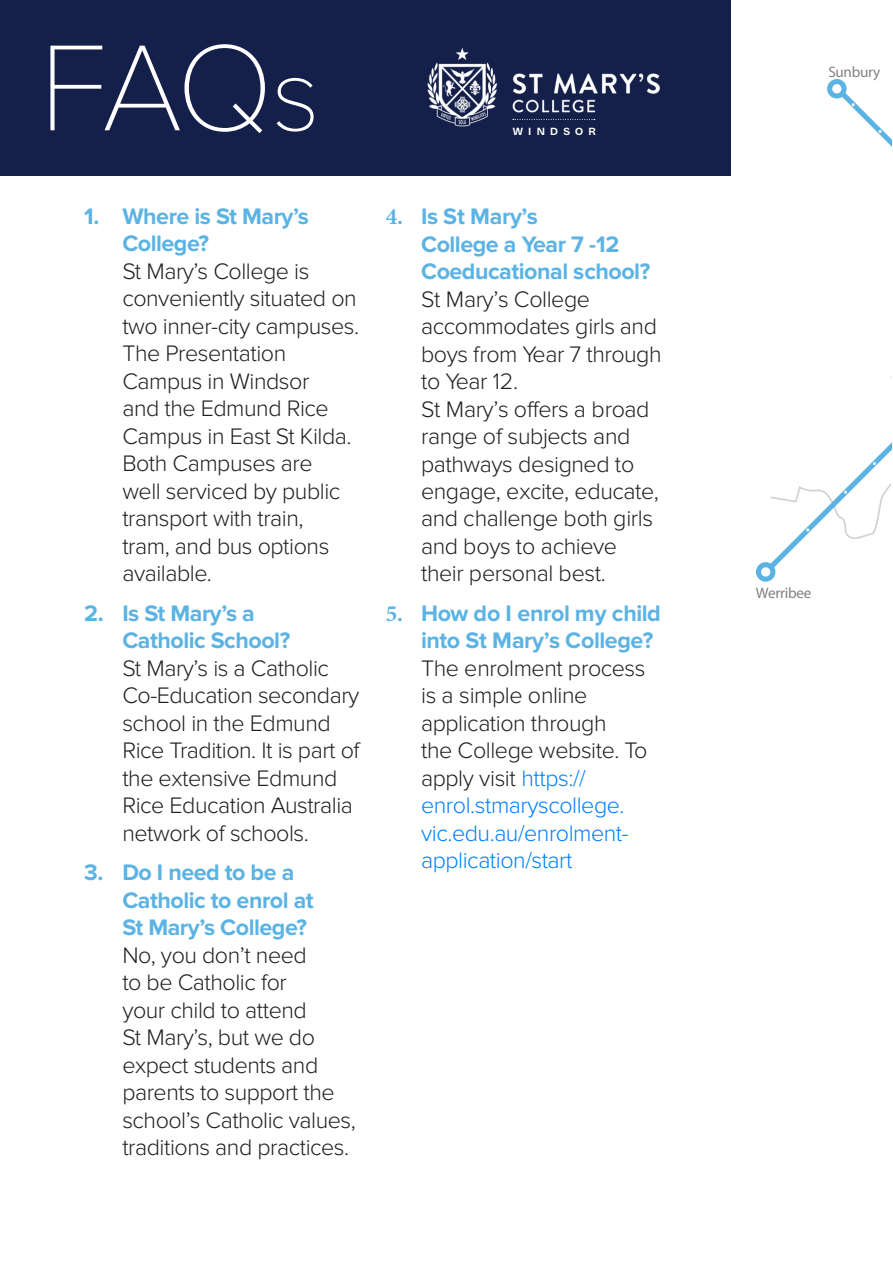
<style>
.page{position:relative;width:893px;height:1263px;background:#fff}
.page>*{position:absolute;margin:0;border:0;box-sizing:border-box;transform-origin:0 0}
.t1{font:100 126.9px "Proxima Nova T";color:#fff}
.t2{font:300 23.25px/27.5px "Proxima Nova";letter-spacing:-.02em;color:#231f20}
.t3{font:15.15px "Myriad Pro";letter-spacing:-.02em;color:#808285}
.t4{font:700 10.35px "Franca";letter-spacing:.51em;color:#fff}
.s1{font-size:105.75px}
.s2{font-weight:700;color:#5bb3e4}
.s3{font-family:"Minion Pro";font-weight:700;color:#5bb3e4}
.s4{color:#0080ff}
</style>
<div class="page">
<div style="left:0;top:0;width:730px;height:176px;background:#142049"></div>
<svg style="left:762px;top:442px;width:130px;height:136px"></svg>
<svg style="left:831px;top:79px;width:60px;height:67px"></svg>
<div style="left:758px;top:565px;width:15px;height:14px;background:#fff;border-radius:50%"></div>
<div style="left:756px;top:562px;width:19px;height:20px;border:5px solid #5bb3e4;border-radius:50%"></div>
<svg style="left:830px;top:82px;width:14px;height:14px"></svg>
<div style="left:827px;top:79px;width:20px;height:20px;border:5px solid #5bb3e4;border-radius:50%"></div>
<img style="left:427px;top:47px;width:233px;height:80px">
<svg style="left:513px;top:114px;width:97px;height:6px"></svg>
<p class="t1" style="left:39px;top:15px;width:282px">FAQ<span class="s1">s</span></p>
<p class="t4" style="left:513px;top:125px;width:85px">WINDSOR</p>
<p class="t2" style="left:122px;top:203px;width:238px;text-indent:-38px"><span class="s2">1. Where is St Mary’s<br>College?<br></span>St Mary’s College is conveniently situated on two inner-city campuses.<br>The Presentation<br>Campus in Windsor<br>and the Edmund Rice<br>Campus in East St Kilda.<br>Both Campuses are<br>well serviced by public transport with train,<br>tram, and bus options available.</p>
<p class="t2" style="left:122px;top:599px;width:239px;text-indent:-38px"><span class="s2">2. Is St Mary’s a<br>Catholic School?<br></span>St Mary’s is a Catholic<br>Co-Education secondary school in the Edmund<br>Rice Tradition. It is part of the extensive Edmund<br>Rice Education Australia network of schools.</p>
<p class="t2" style="left:122px;top:859px;width:235px;text-indent:-38px"><span class="s2">3. Do I need to be a<br>Catholic to enrol at<br>St Mary’s College?<br></span>No, you don’t need<br>to be Catholic for<br>your child to attend<br>St Mary’s, but we do expect students and parents to support the school’s Catholic values, traditions and practices.</p>
<p class="t2" style="left:421px;top:203px;width:242px;text-indent:-35px"><span class="s3">4.</span> <span class="s2">Is St Mary’s<br>College a Year 7 -12<br>Coeducational school?<br></span>St Mary’s College accommodates girls and boys from Year 7 through to Year 12.<br>St Mary’s offers a broad range of subjects and pathways designed to engage, excite, educate, and challenge both girls and boys to achieve their personal best.</p>
<p class="t2" style="left:421px;top:600px;width:241px;text-indent:-35px"><span class="s3">5.</span> <span class="s2">How do I enrol my child into St Mary’s College?<br></span>The enrolment process is a simple online application through<br>the College website. To apply visit <span class="s4">https:// enrol.stmaryscollege. vic.edu.au/enrolment&shy;application/start</span></p>
<p class="t3" style="left:862px;top:63px;width:34px">Sunb</p>
<p class="t3" style="left:828px;top:63px;width:54px">Sunbury</p>
<p class="t3" style="left:756px;top:584px;width:57px">Werribee</p>
</div>
